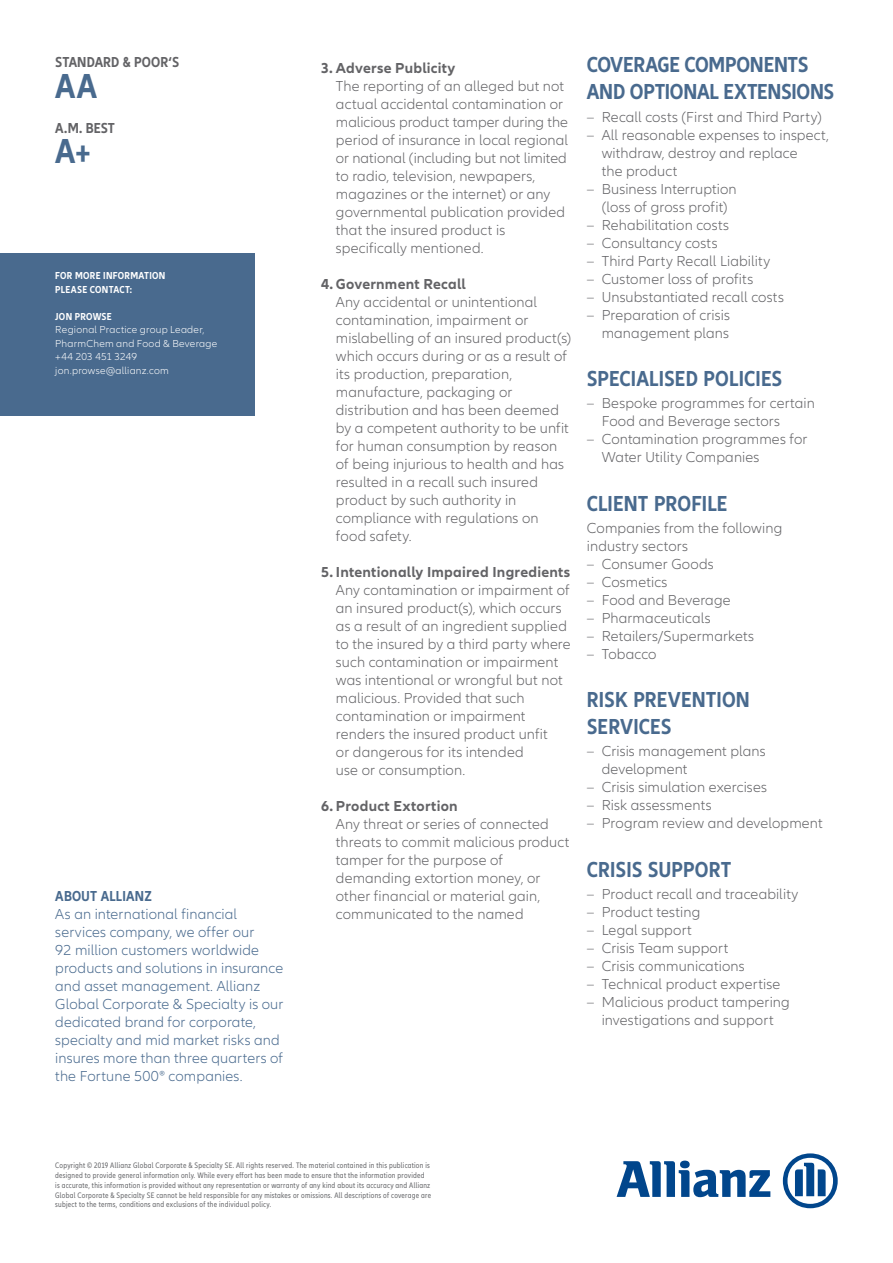
<style>
.page{position:relative;width:893px;height:1263px;background:#fff}
.page>*{position:absolute;margin:0;border:0;box-sizing:border-box;transform-origin:0 0}
.t1{font:700 condensed 36px "Allianz Neo";color:#496a8e}
.t2{font:700 condensed 22.5px/27px "Allianz Neo";color:#496a8e}
.t3{font:300 15px/18px "Allianz Neo";letter-spacing:.01em;color:#636366}
.t4{font:300 15px/18px "Allianz Neo";letter-spacing:.01em;color:#496a8e}
.t5{font:700 15px "Allianz Neo";letter-spacing:.015em;color:#636366}
.t6{font:700 condensed 15px "Allianz Neo";letter-spacing:.005em;color:#636366}
.t7{font:700 condensed 15px "Allianz Neo";letter-spacing:.015em;color:#496a8e}
.t8{font:300 10.5px/13.5px "Allianz Neo";letter-spacing:.02em;color:#fff}
.t9{font:700 condensed 10.5px/13.5px "Allianz Neo";letter-spacing:.025em;color:#fff}
.t10{font:condensed 8.25px/9.9px "Allianz Neo";letter-spacing:.03em;color:#6c6d70}
</style>
<div class="page">
<svg style="left:617px;top:1160px;width:153px;height:37px"></svg>
<svg style="left:783px;top:1153px;width:55px;height:55px"></svg>
<div style="left:0;top:253px;width:255px;height:162px;background:#496a8e"></div>
<p class="t6" style="left:55px;top:53px;width:125px">STANDARD &amp; POOR‘S</p>
<h1 class="t1" style="left:55px;top:65px;width:43px">AA</h1>
<p class="t6" style="left:55px;top:119px;width:61px">A.M. BEST</p>
<h1 class="t1" style="left:55px;top:130px;width:37px">A+</h1>
<p class="t9" style="left:55px;top:269px;width:112px">FOR MORE INFORMATION<br>PLEASE CONTACT:</p>
<p class="t9" style="left:55px;top:310px;width:58px">JON PROWSE</p>
<p class="t8" style="left:55px;top:323px;width:164px">Regional Practice group Leader,<br>PharmChem and Food &amp; Beverage +44 203 451 3249 jon.prowse@allianz.com</p>
<p class="t7" style="left:55px;top:888px;width:98px">ABOUT ALLIANZ</p>
<p class="t4" style="left:55px;top:906px;width:230px">As an international financial services company, we offer our<br>92 million customers worldwide products and solutions in insurance and asset management. Allianz<br>Global Corporate &amp; Specialty is our dedicated brand for corporate, specialty and mid market risks and insures more than three quarters of the Fortune 500® companies.</p>
<p class="t5" style="left:321px;top:60px;width:136px">3. Adverse Publicity</p>
<p class="t3" style="left:336px;top:78px;width:234px">The reporting of an alleged but not actual accidental contamination or malicious product tamper during the period of insurance in local regional or national (including but not limited to radio, television, newpapers, magazines or the internet) or any governmental publication provided that the insured product is specifically mentioned.</p>
<p class="t5" style="left:321px;top:276px;width:146px">4. Government Recall</p>
<p class="t3" style="left:336px;top:294px;width:237px">Any accidental or unintentional contamination, impairment or mislabelling of an insured product(s) which occurs during or as a result of its production, preparation, manufacture, packaging or distribution and has been deemed by a competent authority to be unfit for human consumption by reason of being injurious to health and has resulted in a recall such insured product by such authority in compliance with regulations on food safety.</p>
<p class="t5" style="left:321px;top:564px;width:251px">5. Intentionally Impaired Ingredients</p>
<p class="t3" style="left:336px;top:582px;width:236px">Any contamination or impairment of an insured product(s), which occurs as a result of an ingredient supplied to the insured by a third party where such contamination or impairment was intentional or wrongful but not malicious. Provided that such contamination or impairment renders the insured product unfit<br>or dangerous for its intended<br>use or consumption.</p>
<p class="t5" style="left:321px;top:798px;width:138px">6. Product Extortion</p>
<p class="t3" style="left:336px;top:816px;width:235px">Any threat or series of connected threats to commit malicious product tamper for the purpose of demanding extortion money, or other financial or material gain, communicated to the named</p>
<h2 class="t2" style="left:587px;top:52px;width:249px">COVERAGE COMPONENTS<br>AND OPTIONAL EXTENSIONS</h2>
<p class="t3" style="left:587px;top:108px;width:236px">– Recall costs (First and Third Party)</p>
<p class="t3" style="left:602px;top:126px;width:229px;text-indent:-15px">– All reasonable expenses to inspect, withdraw, destroy and replace<br>the product</p>
<p class="t3" style="left:587px;top:180px;width:151px;text-align:center">– Business Interruption (loss of gross profit)</p>
<p class="t3" style="left:587px;top:216px;width:144px">– Rehabilitation costs</p>
<p class="t3" style="left:587px;top:234px;width:132px">– Consultancy costs</p>
<p class="t3" style="left:587px;top:252px;width:185px">– Third Party Recall Liability</p>
<p class="t3" style="left:587px;top:270px;width:168px">– Customer loss of profits</p>
<p class="t3" style="left:587px;top:288px;width:199px">– Unsubstantiated recall costs</p>
<p class="t3" style="left:587px;top:306px;width:145px;text-align:right">– Preparation of crisis management plans</p>
<h2 class="t2" style="left:587px;top:366px;width:197px">SPECIALISED POLICIES</h2>
<p class="t3" style="left:602px;top:395px;width:215px;text-indent:-15px">– Bespoke programmes for certain<br>Food and Beverage sectors</p>
<p class="t3" style="left:602px;top:431px;width:207px;text-indent:-15px">– Contamination programmes for<br>Water Utility Companies</p>
<h2 class="t2" style="left:587px;top:490px;width:142px">CLIENT PROFILE</h2>
<p class="t3" style="left:587px;top:519px;width:197px">Companies from the following industry sectors</p>
<p class="t3" style="left:587px;top:555px;width:129px">– Consumer Goods</p>
<p class="t3" style="left:587px;top:573px;width:82px">– Cosmetics</p>
<p class="t3" style="left:587px;top:591px;width:145px">– Food and Beverage</p>
<p class="t3" style="left:587px;top:609px;width:125px">– Pharmaceuticals</p>
<p class="t3" style="left:587px;top:627px;width:169px">– Retailers/Supermarkets</p>
<p class="t3" style="left:587px;top:645px;width:71px">– Tobacco</p>
<h2 class="t2" style="left:587px;top:687px;width:165px">RISK PREVENTION<br>SERVICES</h2>
<p class="t3" style="left:602px;top:743px;width:165px;text-indent:-15px">– Crisis management plans development</p>
<p class="t3" style="left:587px;top:779px;width:182px">– Crisis simulation exercises</p>
<p class="t3" style="left:587px;top:797px;width:126px">– Risk assessments</p>
<p class="t3" style="left:587px;top:815px;width:237px">– Program review and development</p>
<h2 class="t2" style="left:587px;top:856px;width:146px">CRISIS SUPPORT</h2>
<p class="t3" style="left:587px;top:885px;width:213px">– Product recall and traceability</p>
<p class="t3" style="left:587px;top:903px;width:115px">– Product testing</p>
<p class="t3" style="left:587px;top:921px;width:107px">– Legal support</p>
<p class="t3" style="left:587px;top:939px;width:143px">– Crisis Team support</p>
<p class="t3" style="left:587px;top:957px;width:159px">– Crisis communications</p>
<p class="t3" style="left:587px;top:975px;width:195px">– Technical product expertise</p>
<p class="t3" style="left:587px;top:993px;width:204px;text-align:center">– Malicious product tampering investigations and support</p>
<p class="t10" style="left:55px;top:1160px;width:377px">Copyright © 2019 Allianz Global Corporate &amp; Specialty SE. All rights reserved. The material contained in this publication is designed to provide general information only. While every effort has been made to ensure that the information provided is accurate, this information is provided without any representation or warranty of any kind about its accuracy and Allianz Global Corporate &amp; Specialty SE cannot be held responsible for any mistakes or omissions. All descriptions of coverage are subject to the terms, conditions and exclusions of the individual policy.</p>
</div>
